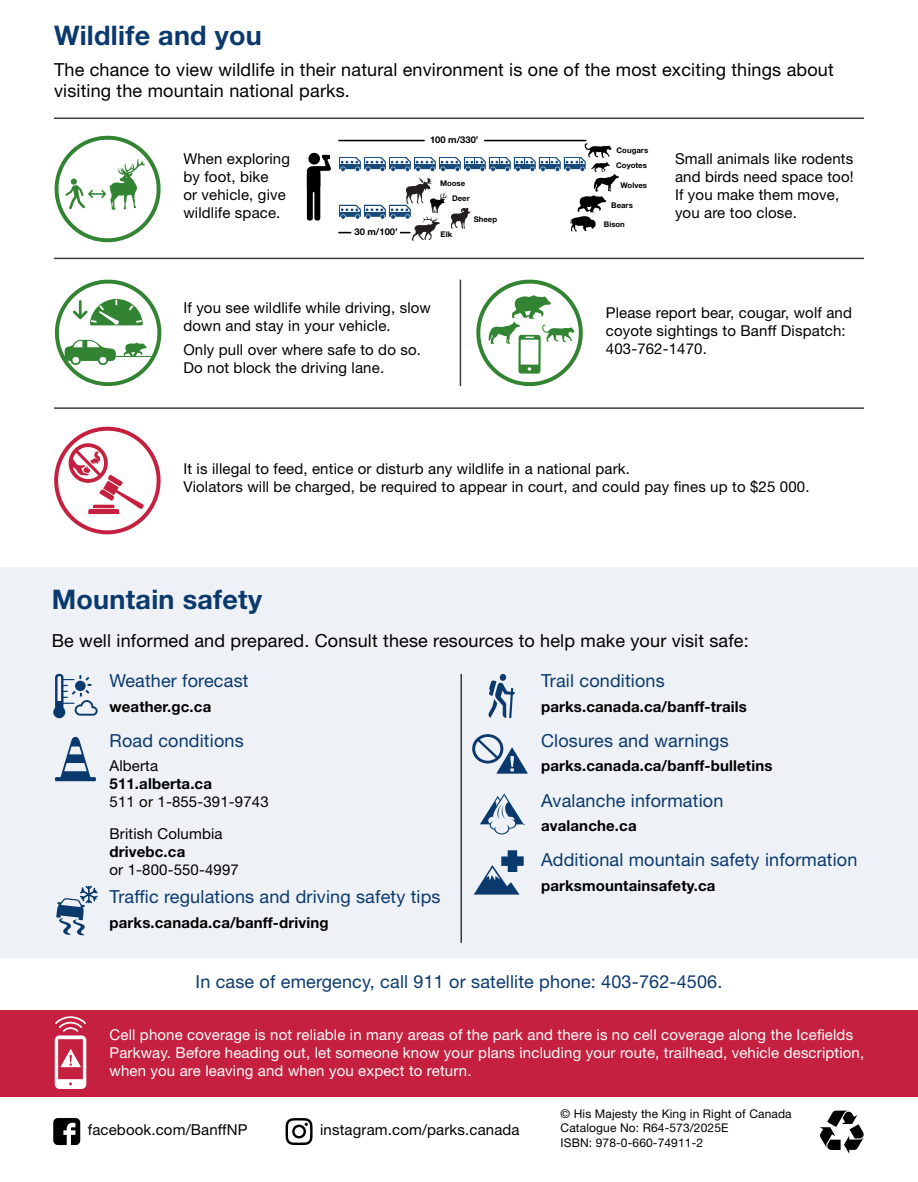
<style>
.page{position:relative;width:918px;height:1182px;background:#fff}
.page>*{position:absolute;margin:0;border:0;box-sizing:border-box;transform-origin:0 0}
.t1{font:700 27px "Helvetica Neue LT Std";letter-spacing:.01em;color:#0a396e}
.t2{font:18px "Helvetica Neue LT Std";letter-spacing:.01em;color:#0a396e}
.t3{font:18px/21.6px "Helvetica Neue LT Std";letter-spacing:.01em;color:#000}
.t4{font:15px/18px "Helvetica Neue LT Std";letter-spacing:.01em;color:#000}
.t5{font:15px/18px "Helvetica Neue LT Std";letter-spacing:.01em;color:#fff}
.t6{font:700 15px "Helvetica Neue LT Std";letter-spacing:.01em;color:#000}
.t7{font:12px/14.4px "Helvetica Neue LT Std";letter-spacing:.01em;color:#000}
.t8{font:700 9.45px "Helvetica Neue LT Std";color:#000}
.t9{font:700 7.8px/14.4px "Helvetica Neue LT Std";color:#000}
</style>
<div class="page">
<hr style="left:917px;top:1107px;width:1px;height:75px;background:#000">
<div style="left:0;top:567px;width:918px;height:390px;background:#eef1f5"></div>
<div style="left:0;top:1010px;width:918px;height:87px;background:#c5203f"></div>
<hr style="left:54px;top:117px;width:810px;height:2px;background:#000">
<hr style="left:54px;top:258px;width:810px;height:1px;background:#000">
<hr style="left:460px;top:280px;width:1px;height:106px;background:#000">
<hr style="left:54px;top:407px;width:810px;height:2px;background:#000">
<svg style="left:54px;top:135px;width:107px;height:107px"></svg>
<svg style="left:476px;top:279px;width:107px;height:107px"></svg>
<svg style="left:54px;top:279px;width:108px;height:107px"></svg>
<hr style="left:63px;top:356px;width:90px;height:1px;background:#328432">
<hr style="left:460px;top:674px;width:2px;height:268px;background:#000">
<svg style="left:53px;top:674px;width:45px;height:44px"></svg>
<svg style="left:56px;top:885px;width:42px;height:50px"></svg>
<svg style="left:488px;top:674px;width:27px;height:44px"></svg>
<svg style="left:472px;top:734px;width:56px;height:39px"></svg>
<svg style="left:55px;top:736px;width:41px;height:45px"></svg>
<svg style="left:474px;top:850px;width:50px;height:44px"></svg>
<svg style="left:54px;top:426px;width:107px;height:108px"></svg>
<svg style="left:53px;top:1118px;width:27px;height:27px"></svg>
<svg style="left:286px;top:1118px;width:27px;height:27px"></svg>
<svg style="left:480px;top:793px;width:44px;height:41px"></svg>
<svg style="left:55px;top:1016px;width:31px;height:73px"></svg>
<svg style="left:307px;top:152px;width:24px;height:69px"></svg>
<hr style="left:484px;top:140px;width:103px;height:1px;background:#000">
<hr style="left:338px;top:140px;width:87px;height:1px;background:#000">
<svg style="left:338px;top:143px;width:281px;height:98px"></svg>
<svg style="left:820px;top:1110px;width:44px;height:43px"></svg>
<h1 class="t1" style="left:54px;top:18px;width:209px">Wildlife and you</h1>
<p class="t3" style="left:54px;top:58px;width:781px">The chance to view wildlife in their natural environment is one of the most exciting things about visiting the mountain national parks.</p>
<p class="t4" style="left:183px;top:149px;width:108px">When exploring by foot, bike<br>or vehicle, give wildlife space.</p>
<p class="t8" style="left:354px;top:226px;width:45px">30 m/100’</p>
<p class="t8" style="left:430px;top:134px;width:50px">100 m/330’</p>
<p class="t9" style="left:452px;top:175px;width:19px;line-height:15px;text-indent:-12px">Moose<br>Deer</p>
<p class="t9" style="left:441px;top:227px;width:13px">Elk</p>
<p class="t9" style="left:474px;top:212px;width:25px">Sheep</p>
<p class="t4" style="left:183px;top:298px;width:249px">If you see wildlife while driving, slow down and stay in your vehicle.</p>
<p class="t4" style="left:183px;top:341px;width:239px">Only pull over where safe to do so.<br>Do not block the driving lane.</p>
<p class="t9" style="left:616px;top:143px;width:34px">Cougars<br>Coyotes</p>
<p class="t9" style="left:621px;top:178px;width:28px">Wolves</p>
<p class="t9" style="left:611px;top:198px;width:23px">Bears</p>
<p class="t9" style="left:604px;top:217px;width:23px">Bison</p>
<p class="t4" style="left:675px;top:149px;width:180px">Small animals like rodents and birds need space too!<br>If you make them move, you are too close.</p>
<p class="t4" style="left:606px;top:303px;width:248px">Please report bear, cougar, wolf and coyote sightings to Banff Dispatch:<br>403-762-1470.</p>
<p class="t4" style="left:183px;top:460px;width:628px">It is illegal to feed, entice or disturb any wildlife in a national park.<br>Violators will be charged, be required to appear in court, and could pay fines up to $25 000.</p>
<h1 class="t1" style="left:52px;top:582px;width:212px">Mountain safety</h1>
<p class="t3" style="left:52px;top:630px;width:699px">Be well informed and prepared. Consult these resources to help make your visit safe:</p>
<p class="t2" style="left:541px;top:669px;width:125px">Trail conditions</p>
<p class="t6" style="left:541px;top:697px;width:207px">parks.canada.ca/banff-trails</p>
<p class="t2" style="left:541px;top:729px;width:189px">Closures and warnings</p>
<p class="t6" style="left:541px;top:756px;width:233px">parks.canada.ca/banff-bulletins</p>
<p class="t2" style="left:541px;top:789px;width:184px">Avalanche information</p>
<p class="t6" style="left:541px;top:816px;width:97px">avalanche.ca</p>
<p class="t2" style="left:541px;top:849px;width:318px">Additional mountain safety information</p>
<p class="t6" style="left:541px;top:876px;width:176px">parksmountainsafety.ca</p>
<p class="t2" style="left:110px;top:669px;width:141px">Weather forecast</p>
<p class="t6" style="left:110px;top:697px;width:103px">weather.gc.ca</p>
<p class="t2" style="left:110px;top:729px;width:136px">Road conditions</p>
<p class="t4" style="left:110px;top:757px;width:50px">Alberta</p>
<p class="t6" style="left:110px;top:774px;width:104px">511.alberta.ca</p>
<p class="t4" style="left:110px;top:786px;width:161px;line-height:31.5px">511 or 1-855-391-9743<br>British Columbia</p>
<p class="t6" style="left:110px;top:842px;width:77px">drivebc.ca</p>
<p class="t4" style="left:110px;top:860px;width:131px">or 1-800-550-4997</p>
<p class="t2" style="left:110px;top:886px;width:333px">Traffic regulations and driving safety tips</p>
<p class="t6" style="left:110px;top:913px;width:221px">parks.canada.ca/banff-driving</p>
<p class="t2" style="left:196px;top:971px;width:529px">In case of emergency, call 911 or satellite phone: 403-762-4506.</p>
<p class="t5" style="left:110px;top:1025px;width:756px">Cell phone coverage is not reliable in many areas of the park and there is no cell coverage along the Icefields<br>Parkway. Before heading out, let someone know your plans including your route, trailhead, vehicle description, when you are leaving and when you expect to return.</p>
<p class="t7" style="left:561px;top:1106px;width:233px">© His Majesty the King in Right of Canada<br>Catalogue No: R64-573/2025E<br>ISBN: 978-0-660-74911-2</p>
<p class="t4" style="left:88px;top:1120px;width:161px">facebook.com/BanffNP</p>
<p class="t4" style="left:320px;top:1120px;width:201px">instagram.com/parks.canada</p>
</div>
